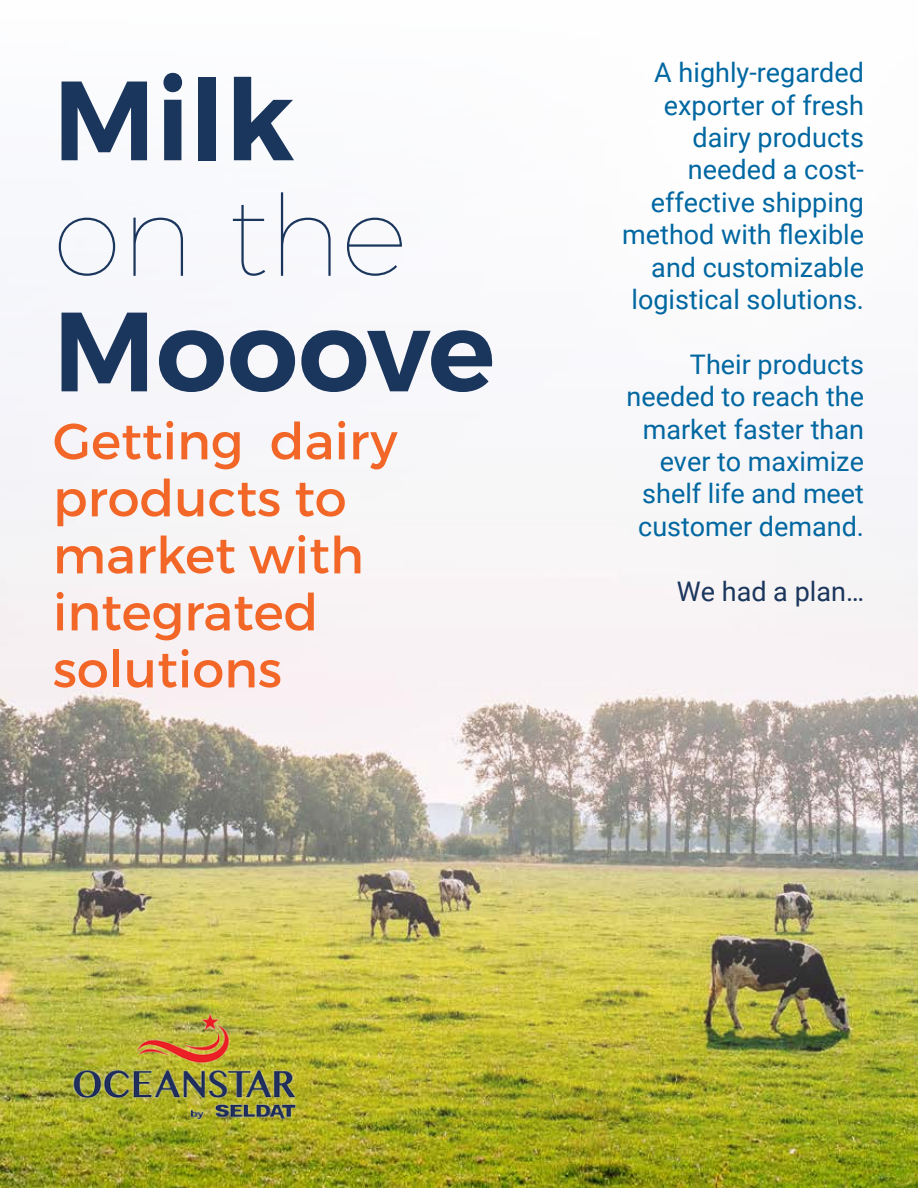
<style>
.page{position:relative;width:918px;height:1188px;background:#fff}
.page>*{position:absolute;margin:0;border:0;box-sizing:border-box;transform-origin:0 0}
.t1{font:600 112.5px "Montserrat";color:#1b365d}
.t2{font:100 112.5px "Montserrat";color:#1b365d}
.t3{font:51px/57px "Montserrat";color:#f26727}
.t4{font:27px/32.4px "Roboto";color:#0067a1;text-align:right}
.t5{font:27px "Roboto";color:#1b365d}
</style>
<div class="page">
<img style="left:0;top:280px;width:918px;height:908px">
<img style="left:54px;top:1006px;width:261px;height:128px">
<h1 class="t1" style="left:53px;top:51px;width:243px">Milk</h1>
<h1 class="t2" style="left:53px;top:167px;width:356px">on the</h1>
<h1 class="t1" style="left:53px;top:282px;width:444px">Mooove</h1>
<h2 class="t3" style="left:53px;top:413px;width:346px">Getting dairy products to market with integrated solutions</h2>
<p class="t4" style="left:622px;top:55px;width:243px">A highly-regarded exporter of fresh dairy products needed a cost&shy;effective shipping method with flexible and customizable logistical solutions.</p>
<p class="t4" style="left:627px;top:347px;width:239px">Their products needed to reach the market faster than ever to maximize shelf life and meet customer demand.</p>
<p class="t5" style="left:677px;top:572px;width:189px">We had a plan…</p>
</div>
